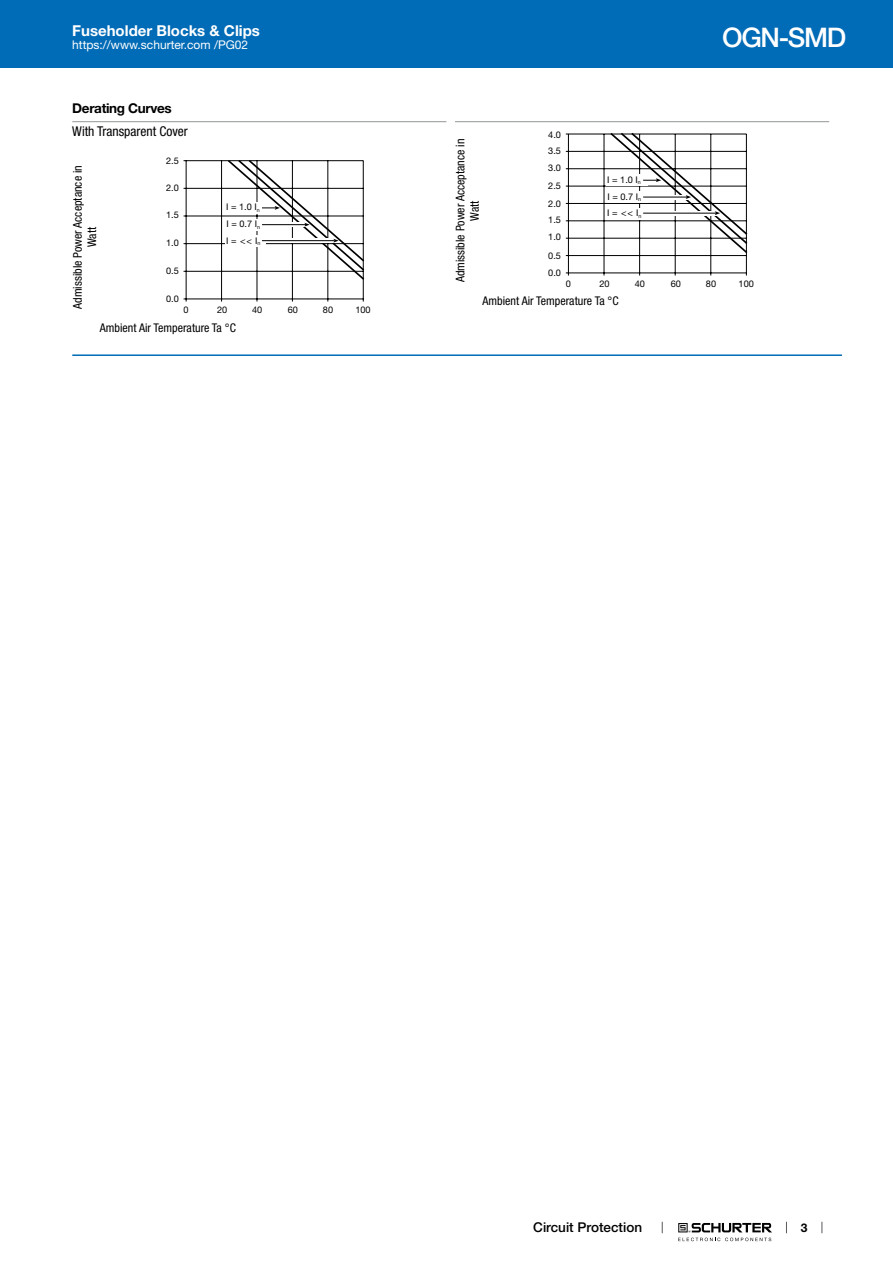
<style>
.page{position:relative;width:893px;height:1263px;background:#fff}
.page>*{position:absolute;margin:0;border:0;box-sizing:border-box;transform-origin:0 0}
.t1{font:500 27px "Helvetica Neue LT";letter-spacing:-.05em;color:#fff}
.t2{font:700 15px "Helvetica Neue LT";color:#fff}
.t3{font:condensed 13.5px "Helvetica Neue LT";color:#000}
.t4{font:500 13.5px "Helvetica Neue LT";color:#000}
.t5{font:700 13.5px "Helvetica Neue LT";letter-spacing:-.025em;color:#000}
.t6{font:condensed 12px/14.4px "Helvetica Neue LT";color:#000;text-align:center}
.t7{font:12px "Helvetica Neue LT";color:#fff}
.t8{font:700 12px "Helvetica Neue LT";color:#000}
.t9{font:9.15px/17.5px "Helvetica Neue LT";color:#000}
</style>
<div class="page">
<svg style="left:678px;top:1223px;width:94px;height:18px"></svg>
<div style="left:0;top:0;width:893px;height:68px;background:#006bb6"></div>
<hr style="left:72px;top:121px;width:374px;height:1px;background:#939598">
<hr style="left:184px;top:160px;width:179px;height:1px;background:#000">
<hr style="left:184px;top:299px;width:179px;height:1px;background:#000">
<hr style="left:186px;top:161px;width:1px;height:140px;background:#000">
<hr style="left:221px;top:161px;width:1px;height:140px;background:#000">
<hr style="left:257px;top:161px;width:1px;height:140px;background:#000">
<hr style="left:292px;top:161px;width:1px;height:140px;background:#000">
<hr style="left:328px;top:161px;width:1px;height:140px;background:#000">
<hr style="left:363px;top:161px;width:1px;height:140px;background:#000">
<hr style="left:184px;top:188px;width:179px;height:1px;background:#000">
<hr style="left:184px;top:216px;width:179px;height:1px;background:#000">
<hr style="left:184px;top:243px;width:179px;height:1px;background:#000">
<hr style="left:184px;top:271px;width:179px;height:1px;background:#000">
<div style="left:225px;top:235px;width:41px;height:12px;background:#fff"></div>
<svg style="left:226px;top:160px;width:139px;height:122px"></svg>
<hr style="left:455px;top:121px;width:374px;height:1px;background:#939598">
<hr style="left:566px;top:134px;width:180px;height:1px;background:#000">
<hr style="left:566px;top:151px;width:180px;height:1px;background:#000">
<hr style="left:566px;top:168px;width:180px;height:1px;background:#000">
<hr style="left:566px;top:186px;width:180px;height:1px;background:#000">
<hr style="left:566px;top:203px;width:180px;height:1px;background:#000">
<hr style="left:566px;top:221px;width:180px;height:1px;background:#000">
<hr style="left:566px;top:238px;width:180px;height:1px;background:#000">
<hr style="left:566px;top:255px;width:180px;height:1px;background:#000">
<hr style="left:566px;top:273px;width:180px;height:1px;background:#000">
<hr style="left:568px;top:134px;width:1px;height:141px;background:#000">
<hr style="left:604px;top:134px;width:1px;height:141px;background:#000">
<hr style="left:639px;top:134px;width:1px;height:141px;background:#000">
<hr style="left:675px;top:134px;width:1px;height:141px;background:#000">
<hr style="left:710px;top:134px;width:1px;height:141px;background:#000">
<hr style="left:746px;top:134px;width:1px;height:141px;background:#000">
<svg style="left:609px;top:133px;width:139px;height:122px"></svg>
<hr style="left:72px;top:354px;width:770px;height:2px;background:#006bb6">
<p class="t2" style="left:72px;top:21px;width:189px">Fuseholder Blocks &amp; Clips</p>
<p class="t7" style="left:72px;top:38px;width:178px">https://www.schurter.com /PG02</p>
<p class="t5" style="left:72px;top:99px;width:101px">Derating Curves</p>
<p class="t3" style="left:72px;top:124px;width:117px">With Transparent Cover</p>
<p class="t6" style="left:70px;top:309px;width:145px;rotate:-90deg">Admissible Power Acceptance in<br>Watt</p>
<p class="t9" style="left:184px;top:301px;width:7px">0</p>
<p class="t9" style="left:217px;top:301px;width:12px">20</p>
<p class="t9" style="left:252px;top:301px;width:12px">40</p>
<p class="t9" style="left:288px;top:301px;width:12px">60</p>
<p class="t9" style="left:323px;top:301px;width:12px">80</p>
<p class="t9" style="left:355px;top:301px;width:17px">100</p>
<p class="t9" style="left:166px;top:152px;width:14px">2.5</p>
<p class="t9" style="left:166px;top:179px;width:14px">2.0</p>
<p class="t9" style="left:226px;top:198px;width:35px">I = 1.0 I<sub>n</sub></p>
<p class="t9" style="left:166px;top:206px;width:14px">1.5</p>
<p class="t9" style="left:166px;top:234px;width:14px">1.0</p>
<p class="t9" style="left:166px;top:262px;width:14px">0.5</p>
<p class="t9" style="left:166px;top:290px;width:14px">0.0</p>
<p class="t9" style="left:226px;top:215px;width:35px">I = 0.7 I<sub>n</sub></p>
<p class="t9" style="left:226px;top:232px;width:36px">I = &lt;&lt; I<sub>n</sub></p>
<p class="t6" style="left:100px;top:320px;width:137px">Ambient Air Temperature Ta °C</p>
<p class="t6" style="left:453px;top:282px;width:145px;rotate:-90deg">Admissible Power Acceptance in<br>Watt</p>
<p class="t9" style="left:548px;top:126px;width:14px">4.0</p>
<p class="t9" style="left:548px;top:142px;width:14px">3.5</p>
<p class="t9" style="left:548px;top:159px;width:14px">3.0<br>2.5</p>
<p class="t9" style="left:548px;top:194px;width:14px">2.0</p>
<p class="t9" style="left:548px;top:212px;width:14px;line-height:16.8px">1.5<br>1.0</p>
<p class="t9" style="left:548px;top:246px;width:14px">0.5<br>0.0</p>
<p class="t9" style="left:607px;top:170px;width:35px">I = 1.0 I<sub>n</sub></p>
<p class="t9" style="left:607px;top:187px;width:35px">I = 0.7 I<sub>n</sub></p>
<p class="t9" style="left:607px;top:204px;width:36px">I = &lt;&lt; I<sub>n</sub></p>
<h1 class="t1" style="left:722px;top:21px;width:125px">OGN-SMD</h1>
<p class="t9" style="left:566px;top:275px;width:7px">0</p>
<p class="t9" style="left:599px;top:275px;width:12px">20</p>
<p class="t9" style="left:635px;top:275px;width:12px">40</p>
<p class="t9" style="left:671px;top:275px;width:12px">60</p>
<p class="t9" style="left:706px;top:275px;width:12px">80</p>
<p class="t9" style="left:738px;top:275px;width:17px">100</p>
<p class="t6" style="left:483px;top:294px;width:137px">Ambient Air Temperature Ta °C</p>
<p class="t4" style="left:533px;top:1219px;width:110px">Circuit Protection</p>
<p class="t8" style="left:801px;top:1220px;width:8px">3</p>
</div>
